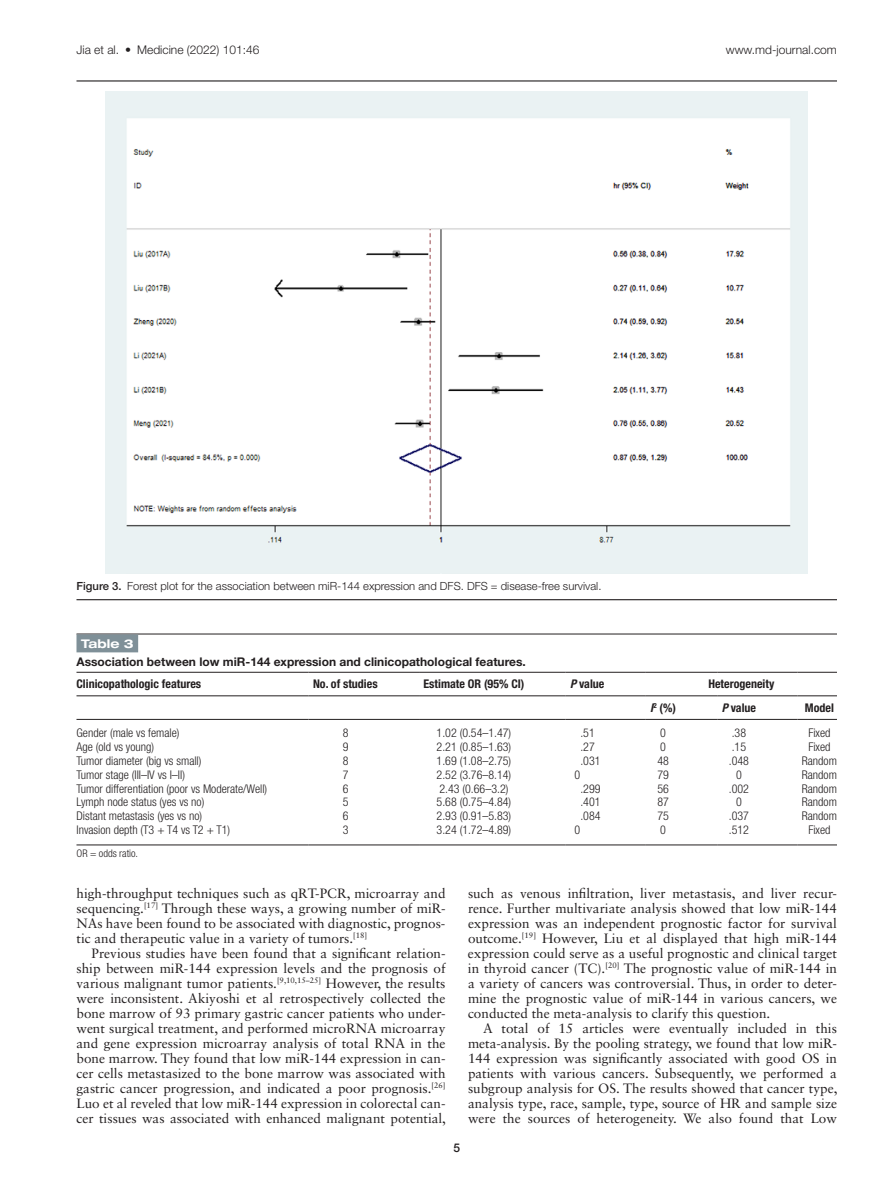
<style>
.page{position:relative;width:891px;height:1188px;background:#fff}
.page>*{position:absolute;margin:0;border:0;box-sizing:border-box;transform-origin:0 0}
.t1{font:13.5px/15px "Sabon LT Std";color:#231f20;text-align:justify}
.t2{font:300 condensed 12px "Helvetica Neue LT Std";color:#231f20}
.t3{font:700 condensed 12px "Helvetica Neue LT Std";color:#231f20}
.t4{font:700 12px "Helvetica Neue LT Std";color:#231f20}
.t5{font:300 12px "Helvetica Neue LT Std";color:#231f20}
.t6{font:700 expanded 12px "Helvetica Neue LT Std";color:#fff}
.t7{font:500 12px "Helvetica Neue LT Std";color:#231f20}
.t8{font:300 11.25px "Helvetica Neue LT Std";color:#231f20}
.t9{font:300 condensed 10.5px "Helvetica Neue LT Std";color:#231f20}
.s1{font-weight:500}
.s2{font-style:italic}
</style>
<div class="page">
<img style="left:106px;top:92px;width:702px;height:481px">
<hr style="left:76px;top:80px;width:761px;height:2px;background:#231f20">
<hr style="left:76px;top:599px;width:761px;height:1px;background:#231f20">
<hr style="left:76px;top:634px;width:761px;height:1px;background:#231f20">
<div style="left:76px;top:634px;width:62px;height:18px;background:#7f9098"></div>
<hr style="left:76px;top:672px;width:233px;height:1px;background:#231f20">
<hr style="left:309px;top:672px;width:110px;height:1px;background:#231f20">
<hr style="left:419px;top:672px;width:147px;height:1px;background:#231f20">
<hr style="left:566px;top:672px;width:80px;height:1px;background:#231f20">
<hr style="left:646px;top:672px;width:71px;height:1px;background:#231f20">
<hr style="left:717px;top:672px;width:80px;height:1px;background:#231f20">
<hr style="left:797px;top:672px;width:40px;height:1px;background:#231f20">
<hr style="left:76px;top:695px;width:233px;height:1px;background:#231f20">
<hr style="left:76px;top:719px;width:233px;height:1px;background:#231f20">
<hr style="left:309px;top:695px;width:110px;height:1px;background:#231f20">
<hr style="left:309px;top:719px;width:110px;height:1px;background:#231f20">
<hr style="left:419px;top:695px;width:147px;height:1px;background:#231f20">
<hr style="left:419px;top:719px;width:147px;height:1px;background:#231f20">
<hr style="left:566px;top:695px;width:80px;height:1px;background:#231f20">
<hr style="left:566px;top:719px;width:80px;height:1px;background:#231f20">
<hr style="left:646px;top:695px;width:71px;height:1px;background:#231f20">
<hr style="left:646px;top:719px;width:71px;height:1px;background:#231f20">
<hr style="left:717px;top:695px;width:80px;height:1px;background:#231f20">
<hr style="left:717px;top:719px;width:80px;height:1px;background:#231f20">
<hr style="left:797px;top:695px;width:40px;height:1px;background:#231f20">
<hr style="left:797px;top:719px;width:40px;height:1px;background:#231f20">
<hr style="left:76px;top:845px;width:233px;height:1px;background:#231f20">
<hr style="left:309px;top:845px;width:110px;height:1px;background:#231f20">
<hr style="left:419px;top:845px;width:147px;height:1px;background:#231f20">
<hr style="left:566px;top:845px;width:80px;height:1px;background:#231f20">
<hr style="left:646px;top:845px;width:71px;height:1px;background:#231f20">
<hr style="left:717px;top:845px;width:80px;height:1px;background:#231f20">
<hr style="left:797px;top:845px;width:40px;height:1px;background:#231f20">
<p class="t5" style="left:76px;top:42px;width:184px">Jia et al. • Medicine (2022) 101:46</p>
<p class="t5" style="left:726px;top:42px;width:113px">www.md-journal.com</p>
<p class="t8" style="left:76px;top:579px;width:527px"><span class="s1">Figure 3.</span> Forest plot for the association between miR-144 expression and DFS. DFS = disease-free survival.</p>
<p class="t6" style="left:81px;top:636px;width:54px">Table 3</p>
<p class="t4" style="left:76px;top:654px;width:451px">Association between low miR-144 expression and clinicopathological features.</p>
<p class="t3" style="left:76px;top:676px;width:126px">Clinicopathologic features</p>
<p class="t3" style="left:313px;top:676px;width:66px">No. of studies</p>
<p class="t3" style="left:424px;top:676px;width:102px">Estimate OR (95% CI)</p>
<p class="t3" style="left:570px;top:676px;width:36px"><span class="s2">P</span> value</p>
<p class="t3" style="left:708px;top:676px;width:67px">Heterogeneity</p>
<p class="t3" style="left:650px;top:700px;width:27px"><span class="s2">I</span><sup>2</sup> (%)</p>
<p class="t3" style="left:722px;top:700px;width:36px"><span class="s2">P</span> value</p>
<p class="t3" style="left:805px;top:700px;width:31px">Model</p>
<p class="t2" style="left:76px;top:726px;width:105px">Gender (male vs female)</p>
<p class="t2" style="left:343px;top:726px;width:7px">8</p>
<p class="t2" style="left:437px;top:726px;width:76px">1.02 (0.54–1.47)</p>
<p class="t2" style="left:580px;top:726px;width:16px">.51</p>
<p class="t2" style="left:660px;top:726px;width:7px">0</p>
<p class="t2" style="left:732px;top:726px;width:16px">.38</p>
<p class="t2" style="left:808px;top:726px;width:24px">Fixed</p>
<p class="t2" style="left:76px;top:740px;width:79px">Age (old vs young)</p>
<p class="t2" style="left:343px;top:740px;width:7px">9</p>
<p class="t2" style="left:437px;top:740px;width:76px">2.21 (0.85–1.63)</p>
<p class="t2" style="left:580px;top:740px;width:16px">.27</p>
<p class="t2" style="left:660px;top:740px;width:7px">0</p>
<p class="t2" style="left:732px;top:740px;width:16px">.15</p>
<p class="t2" style="left:808px;top:740px;width:24px">Fixed</p>
<p class="t2" style="left:76px;top:754px;width:127px">Tumor diameter (big vs small)</p>
<p class="t2" style="left:343px;top:754px;width:7px">8</p>
<p class="t2" style="left:437px;top:754px;width:76px">1.69 (1.08–2.75)</p>
<p class="t2" style="left:580px;top:754px;width:22px">.031</p>
<p class="t2" style="left:657px;top:754px;width:13px">48</p>
<p class="t2" style="left:729px;top:754px;width:22px">.048</p>
<p class="t2" style="left:802px;top:754px;width:37px">Random</p>
<p class="t2" style="left:76px;top:768px;width:110px">Tumor stage (III–IV vs I–II)</p>
<p class="t2" style="left:343px;top:768px;width:7px">7</p>
<p class="t2" style="left:437px;top:768px;width:76px">2.52 (3.76–8.14)</p>
<p class="t2" style="left:575px;top:768px;width:7px">0</p>
<p class="t2" style="left:657px;top:768px;width:13px">79</p>
<p class="t2" style="left:736px;top:768px;width:7px">0</p>
<p class="t2" style="left:802px;top:768px;width:37px">Random</p>
<p class="t2" style="left:76px;top:781px;width:192px">Tumor differentiation (poor vs Moderate/Well)</p>
<p class="t2" style="left:343px;top:781px;width:7px">6</p>
<p class="t2" style="left:440px;top:781px;width:70px">2.43 (0.66–3.2)</p>
<p class="t2" style="left:580px;top:781px;width:22px">.299</p>
<p class="t2" style="left:657px;top:781px;width:13px">56</p>
<p class="t2" style="left:729px;top:781px;width:22px">.002</p>
<p class="t2" style="left:802px;top:781px;width:37px">Random</p>
<p class="t2" style="left:76px;top:795px;width:129px">Lymph node status (yes vs no)</p>
<p class="t2" style="left:343px;top:795px;width:7px">5</p>
<p class="t2" style="left:437px;top:795px;width:76px">5.68 (0.75–4.84)</p>
<p class="t2" style="left:580px;top:795px;width:22px">.401</p>
<p class="t2" style="left:657px;top:795px;width:13px">87</p>
<p class="t2" style="left:736px;top:795px;width:7px">0</p>
<p class="t2" style="left:802px;top:795px;width:37px">Random</p>
<p class="t2" style="left:76px;top:809px;width:127px">Distant metastasis (yes vs no)</p>
<p class="t2" style="left:343px;top:809px;width:7px">6</p>
<p class="t2" style="left:437px;top:809px;width:76px">2.93 (0.91–5.83)</p>
<p class="t2" style="left:580px;top:809px;width:22px">.084</p>
<p class="t2" style="left:657px;top:809px;width:13px">75</p>
<p class="t2" style="left:729px;top:809px;width:22px">.037</p>
<p class="t2" style="left:802px;top:809px;width:37px">Random</p>
<p class="t2" style="left:76px;top:823px;width:155px">Invasion depth (T3 + T4 vs T2 + T1)</p>
<p class="t2" style="left:343px;top:823px;width:7px">3</p>
<p class="t2" style="left:437px;top:823px;width:76px">3.24 (1.72–4.89)</p>
<p class="t2" style="left:575px;top:823px;width:7px">0</p>
<p class="t2" style="left:660px;top:823px;width:7px">0</p>
<p class="t2" style="left:729px;top:823px;width:22px">.512</p>
<p class="t2" style="left:808px;top:823px;width:24px">Fixed</p>
<p class="t9" style="left:76px;top:848px;width:63px">OR = odds ratio.</p>
<p class="t1" style="left:76px;top:885px;width:371px">high-throughput techniques such as qRT-PCR, microarray and sequencing.<sup>[17]</sup> Through these ways, a growing number of miR-NAs have been found to be associated with diagnostic, prognos&shy;tic and therapeutic value in a variety of tumors.<sup>[18]</sup></p>
<p class="t1" style="left:77px;top:945px;width:371px;text-indent:15px">Previous studies have been found that a significant relation&shy;ship between miR-144 expression levels and the prognosis of various malignant tumor patients.<sup>[9,10,15–25]</sup> However, the results were inconsistent. Akiyoshi et al retrospectively collected the bone marrow of 93 primary gastric cancer patients who under&shy;went surgical treatment, and performed microRNA microarray and gene expression microarray analysis of total RNA in the bone marrow. They found that low miR-144 expression in can&shy;cer cells metastasized to the bone marrow was associated with gastric cancer progression, and indicated a poor prognosis.<sup>[26] </sup>Luo et al reveled that low miR-144 expression in colorectal can&shy;cer tissues was associated with enhanced malignant potential,</p>
<p class="t7" style="left:453px;top:1140px;width:8px">5</p>
<p class="t1" style="left:468px;top:885px;width:371px">such as venous infiltration, liver metastasis, and liver recur&shy;rence. Further multivariate analysis showed that low miR-144 expression was an independent prognostic factor for survival outcome.<sup>[19]</sup> However, Liu et al displayed that high miR-144 expression could serve as a useful prognostic and clinical target in thyroid cancer (TC).<sup>[20]</sup> The prognostic value of miR-144 in a variety of cancers was controversial. Thus, in order to deter&shy;mine the prognostic value of miR-144 in various cancers, we conducted the meta-analysis to clarify this question.</p>
<p class="t1" style="left:468px;top:1020px;width:371px;text-indent:15px">A total of 15 articles were eventually included in this meta-analysis. By the pooling strategy, we found that low miR-144 expression was significantly associated with good OS in patients with various cancers. Subsequently, we performed a subgroup analysis for OS. The results showed that cancer type, analysis type, race, sample, type, source of HR and sample size were the sources of heterogeneity. We also found that Low</p>
</div>
